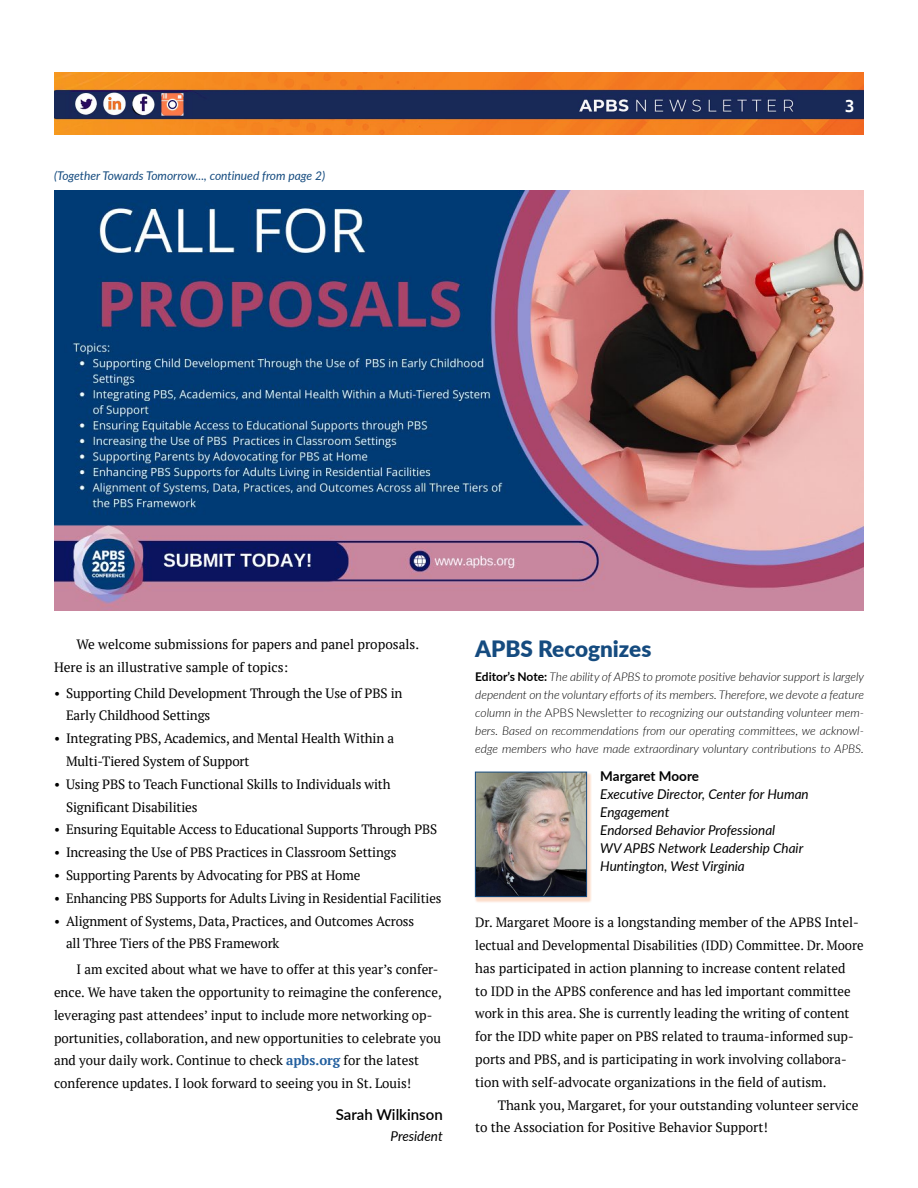
<style>
.page{position:relative;width:918px;height:1188px;background:#fff}
.page>*{position:absolute;margin:0;border:0;box-sizing:border-box;transform-origin:0 0}
.Article_Title{font:900 22.5px "Lato";color:#154b7f}
.t1{font:700 16.35px "Menlo";color:#fff}
.Author_Name{font:600 15px "Lato";color:#000}
.Body_Text_fl_left{font:13.5px/22.8px "PT Serif";letter-spacing:-.01em;color:#000}
.Body_Text_with_para{font:13.5px/22.8px "PT Serif";color:#000}
.Author_Affiliation{font:italic 13.5px/18px "Lato";color:#000}
.t2{font:700 13.5px "Lato";letter-spacing:-.005em;color:#000}
.Editor_s_Note{font:italic 300 12px/18px "Lato";color:#000;text-align:justify}
.Continued_from{font:italic 12px "Lato";color:#154b7f}
.s1{font-weight:700;color:#215e9e}
.s2{font-weight:700;font-style:normal}
.s3{font-style:normal}
</style>
<div class="page">
<img style="left:54px;top:72px;width:810px;height:63px">
<div style="left:474px;top:773px;width:118px;height:130px;background:#f37124;opacity:.25"></div>
<img style="left:477px;top:774px;width:108px;height:121px">
<div style="left:475px;top:772px;width:112px;height:125px;border:1px solid #154b7f"></div>
<img style="left:54px;top:191px;width:810px;height:419px">
<p class="Continued_from" style="left:54px;top:167px;width:273px">(Together Towards Tomorrow..., continued from page 2)</p>
<p class="t1" style="left:845px;top:95px;width:11px">3</p>
<p class="Body_Text_with_para" style="left:54px;top:633px;width:367px;text-indent:22px">We welcome submissions for papers and panel proposals.<br>Here is an illustrative sample of topics:</p>
<p class="Body_Text_fl_left" style="left:66px;top:681px;width:338px;text-indent:-12px">• Supporting Child Development Through the Use of PBS in<br>Early Childhood Settings</p>
<p class="Body_Text_fl_left" style="left:66px;top:727px;width:330px;text-indent:-12px">• Integrating PBS, Academics, and Mental Health Within a<br>Multi-Tiered System of Support</p>
<p class="Body_Text_fl_left" style="left:66px;top:773px;width:326px;text-indent:-12px">• Using PBS to Teach Functional Skills to Individuals with<br>Significant Disabilities</p>
<p class="Body_Text_fl_left" style="left:54px;top:818px;width:385px">• Ensuring Equitable Access to Educational Supports Through PBS</p>
<p class="Body_Text_fl_left" style="left:54px;top:841px;width:344px">• Increasing the Use of PBS Practices in Classroom Settings</p>
<p class="Body_Text_fl_left" style="left:54px;top:864px;width:308px">• Supporting Parents by Advocating for PBS at Home</p>
<p class="Body_Text_fl_left" style="left:54px;top:887px;width:389px">• Enhancing PBS Supports for Adults Living in Residential Facilities</p>
<p class="Body_Text_fl_left" style="left:66px;top:909px;width:350px;text-indent:-12px">• Alignment of Systems, Data, Practices, and Outcomes Across all Three Tiers of the PBS Framework</p>
<p class="Body_Text_with_para" style="left:54px;top:958px;width:389px;text-indent:22px">I am excited about what we have to offer at this year’s confer&shy;ence. We have taken the opportunity to reimagine the conference, leveraging past attendees’ input to include more networking op&shy;portunities, collaboration, and new opportunities to celebrate you and your daily work. Continue to check <span class="s1">apbs.org</span> for the latest conference updates. I look forward to seeing you in St. Louis!</p>
<p class="Author_Name" style="left:336px;top:1103px;width:108px">Sarah Wilkinson</p>
<p class="Author_Affiliation" style="left:391px;top:1126px;width:54px">President</p>
<p class="Article_Title" style="left:475px;top:632px;width:178px">APBS Recognizes</p>
<p class="Editor_s_Note" style="left:475px;top:667px;width:391px"><span class="s2">Editor’s Note:</span> The ability of APBS to promote positive behavior support is largely dependent on the voluntary efforts of its members. Therefore, we devote a feature column in the <span class="s3">APBS Newsletter</span> to recognizing our outstanding volunteer mem&shy;bers. Based on recommendations from our operating committees, we acknowl&shy;edge members who have made extraordinary voluntary contributions to APBS.</p>
<p class="t2" style="left:600px;top:766px;width:100px">Margaret Moore</p>
<p class="Author_Affiliation" style="left:600px;top:785px;width:210px">Executive Director, Center for Human<br>Engagement</p>
<p class="Author_Affiliation" style="left:600px;top:821px;width:177px">Endorsed Behavior Professional</p>
<p class="Author_Affiliation" style="left:600px;top:839px;width:204px">WV APBS Network Leadership Chair</p>
<p class="Author_Affiliation" style="left:600px;top:857px;width:146px">Huntington, West Virginia</p>
<p class="Body_Text_fl_left" style="left:475px;top:911px;width:390px">Dr. Margaret Moore is a longstanding member of the APBS Intel&shy;lectual and Developmental Disabilities (IDD) Committee. Dr. Moore has participated in action planning to increase content related<br>to IDD in the APBS conference and has led important committee work in this area. She is currently leading the writing of content for the IDD white paper on PBS related to trauma-informed sup&shy;ports and PBS, and is participating in work involving collabora&shy;tion with self-advocate organizations in the field of autism.</p>
<p class="Body_Text_with_para" style="left:475px;top:1093px;width:385px;text-indent:22px">Thank you, Margaret, for your outstanding volunteer service to the Association for Positive Behavior Support!</p>
</div>
